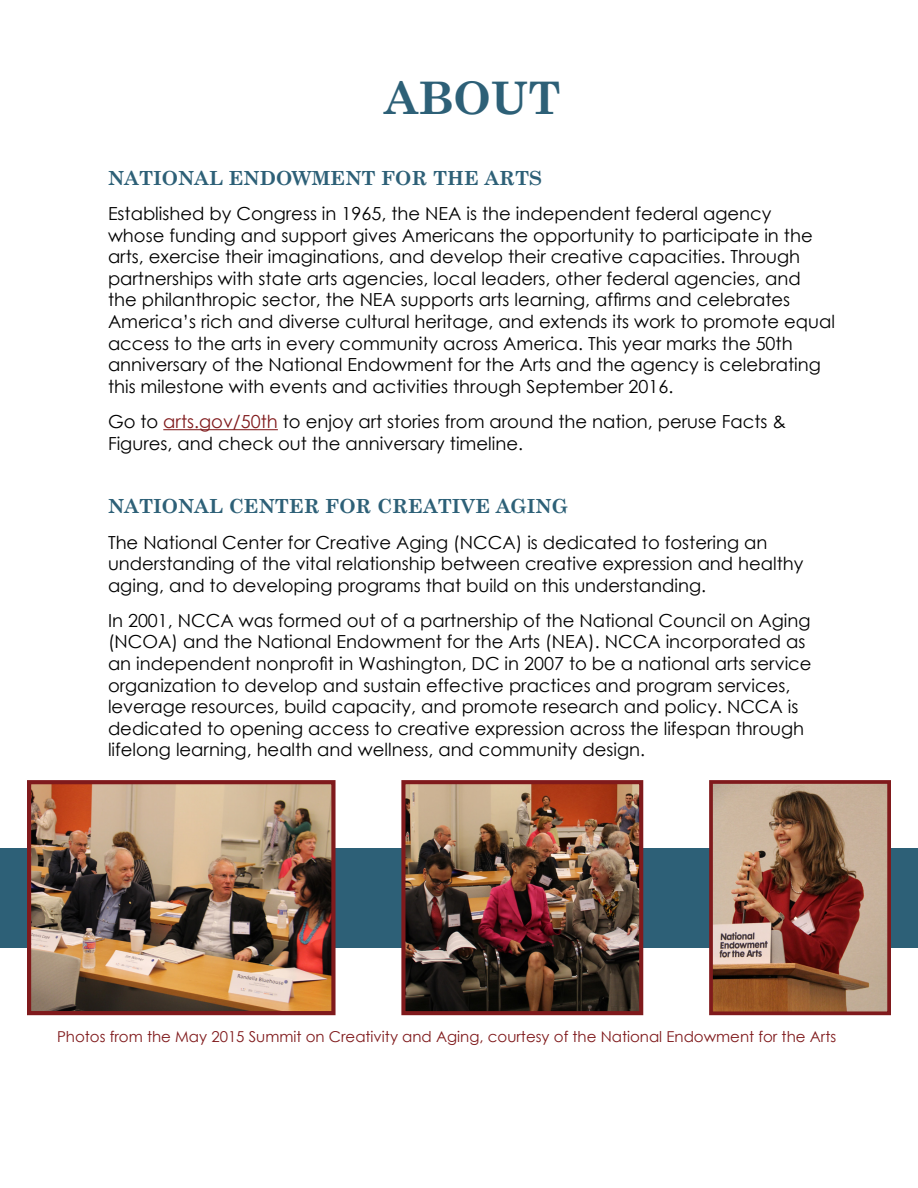
<style>
.page{position:relative;width:918px;height:1188px;background:#fff}
.page>*{position:absolute;margin:0;border:0;box-sizing:border-box;transform-origin:0 0}
.Chapter_Heading{font:700 45px "Century Schoolbook";color:#2d6077}
.Chapter_SubHeading{font:700 19.5px "Century Schoolbook";color:#2d6077}
.Body_Text{font:18px/21.6px "Century Gothic";color:#000}
.Caption-_Red{font:15px "Century Gothic";color:#801a1c}
.s1{color:#801a1c}
</style>
<div class="page">
<div style="left:0;top:848px;width:918px;height:99px;background:#2d6077"></div>
<hr style="left:163px;top:429px;width:115px;height:1px;background:#801a1c">
<img style="left:32px;top:785px;width:299px;height:225px">
<img style="left:406px;top:785px;width:232px;height:225px">
<div style="left:401px;top:780px;width:242px;height:235px;border:4px solid #801a1c"></div>
<div style="left:27px;top:780px;width:309px;height:235px;border:4px solid #801a1c"></div>
<img style="left:714px;top:785px;width:172px;height:225px">
<div style="left:709px;top:780px;width:182px;height:235px;border:4px solid #801a1c"></div>
<p class="Chapter_Heading" style="left:384px;top:63px;width:178px">ABOUT</p>
<p class="Chapter_SubHeading" style="left:108px;top:163px;width:436px">NATIONAL ENDOWMENT FOR THE ARTS</p>
<p class="Body_Text" style="left:108px;top:203px;width:728px">Established by Congress in 1965, the NEA is the independent federal agency<br>whose funding and support gives Americans the opportunity to participate in the arts, exercise their imaginations, and develop their creative capacities. Through partnerships with state arts agencies, local leaders, other federal agencies, and<br>the philanthropic sector, the NEA supports arts learning, affirms and celebrates America’s rich and diverse cultural heritage, and extends its work to promote equal access to the arts in every community across America. This year marks the 50th anniversary of the National Endowment for the Arts and the agency is celebrating this milestone with events and activities through September 2016.</p>
<p class="Body_Text" style="left:108px;top:410px;width:680px">Go to <span class="s1">arts.gov/50th</span> to enjoy art stories from around the nation, peruse Facts &amp;<br>Figures, and check out the anniversary timeline.</p>
<p class="Chapter_SubHeading" style="left:108px;top:491px;width:461px">NATIONAL CENTER FOR CREATIVE AGING</p>
<p class="Body_Text" style="left:108px;top:531px;width:697px">The National Center for Creative Aging (NCCA) is dedicated to fostering an understanding of the vital relationship between creative expression and healthy aging, and to developing programs that build on this understanding.</p>
<p class="Body_Text" style="left:108px;top:609px;width:705px">In 2001, NCCA was formed out of a partnership of the National Council on Aging (NCOA) and the National Endowment for the Arts (NEA). NCCA incorporated as an independent nonprofit in Washington, DC in 2007 to be a national arts service organization to develop and sustain effective practices and program services, leverage resources, build capacity, and promote research and policy. NCCA is dedicated to opening access to creative expression across the lifespan through lifelong learning, health and wellness, and community design.</p>
<p class="Caption-_Red" style="left:57px;top:1026px;width:781px">Photos from the May 2015 Summit on Creativity and Aging, courtesy of the National Endowment for the Arts</p>
</div>
